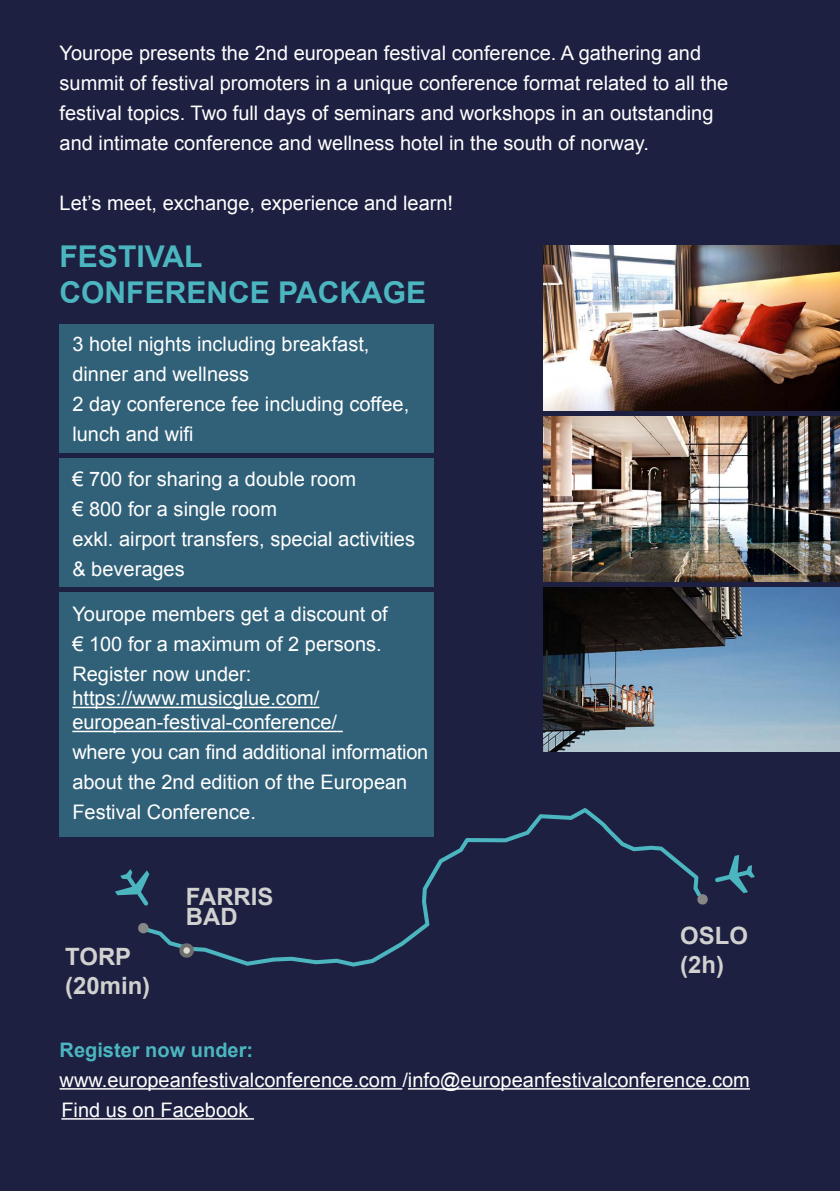
<style>
.page{position:relative;width:840px;height:1191px;background:#fff}
.page>*{position:absolute;margin:0;border:0;box-sizing:border-box;transform-origin:0 0}
.t1{font:700 30px/36px "Arial";color:#4bb6c0}
.t2{font:700 23.8px/28.6px "Arial";color:#d1d1d0}
.t3{font:20px/30px "Arial";color:#fff}
.t4{font:700 20px "Arial";color:#4bb6c0}
</style>
<div class="page">
<div style="left:0;top:0;width:839px;height:1191px;background:#1d2041"></div>
<hr style="left:60px;top:1088px;width:342px;height:1px;background:#fff">
<hr style="left:407px;top:1088px;width:342px;height:1px;background:#fff">
<hr style="left:61px;top:1118px;width:193px;height:1px;background:#fff">
<div style="left:60px;top:592px;width:374px;height:244px;background:#316178"></div>
<div style="left:60px;top:458px;width:374px;height:128px;background:#316178"></div>
<div style="left:60px;top:324px;width:374px;height:128px;background:#316178"></div>
<hr style="left:72px;top:706px;width:247px;height:2px;background:#fff">
<hr style="left:72px;top:730px;width:270px;height:2px;background:#fff">
<svg style="left:188px;top:808px;width:512px;height:158px"></svg>
<svg style="left:138px;top:922px;width:57px;height:36px"></svg>
<svg style="left:696px;top:893px;width:12px;height:12px"></svg>
<svg style="left:715px;top:855px;width:39px;height:38px"></svg>
<svg style="left:115px;top:869px;width:34px;height:37px"></svg>
<img style="left:543px;top:416px;width:296px;height:165px">
<img style="left:543px;top:587px;width:296px;height:165px">
<img style="left:543px;top:245px;width:296px;height:165px">
<p class="t3" style="left:60px;top:38px;width:670px">Yourope presents the 2nd european festival conference. A gathering and summit of festival promoters in a unique conference format related to all the festival topics. Two full days of seminars and workshops in an outstanding and intimate conference and wellness hotel in the south of norway.</p>
<p class="t3" style="left:60px;top:188px;width:395px">Let’s meet, exchange, experience and learn!</p>
<h1 class="t1" style="left:60px;top:239px;width:368px">FESTIVAL<br>CONFERENCE PACKAGE</h1>
<p class="t3" style="left:72px;top:329px;width:338px">3 hotel nights including breakfast, dinner and wellness<br>2 day conference fee including coffee, lunch and wifi</p>
<p class="t3" style="left:72px;top:464px;width:344px">€ 700 for sharing a double room<br>€ 800 for a single room<br>exkl. airport transfers, special activities &amp; beverages</p>
<p class="t3" style="left:72px;top:599px;width:316px">Yourope members get a discount of € 100 for a maximum of 2 persons.<br>Register now under:</p>
<p class="t3" style="left:72px;top:686px;width:266px;line-height:24px">https://www.musicglue.com/ european-festival-conference/</p>
<p class="t3" style="left:72px;top:737px;width:357px">where you can find additional information about the 2nd edition of the European<br>Festival Conference.</p>
<p class="t2" style="left:65px;top:942px;width:86px">TORP (20min)</p>
<p class="t2" style="left:186px;top:886px;width:89px;line-height:20.6px">FARRIS<br>BAD</p>
<p class="t2" style="left:679px;top:921px;width:69px">OSLO (2h)</p>
<p class="t4" style="left:60px;top:1038px;width:195px">Register now under:</p>
<p class="t3" style="left:60px;top:1064px;width:691px">www.europeanfestivalconference.com /info@europeanfestivalconference.com<br>Find us on Facebook</p>
</div>
